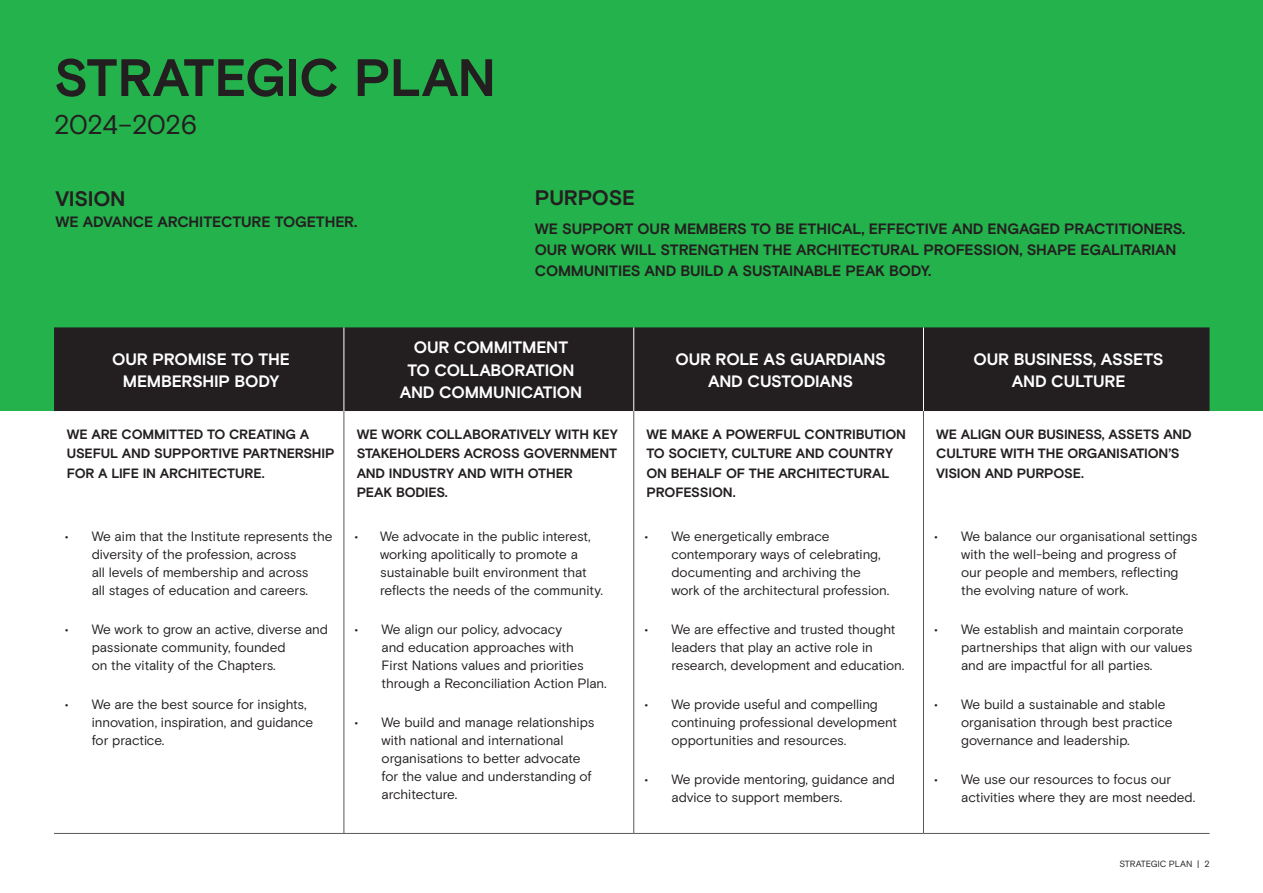
<style>
.page{position:relative;width:1263px;height:893px;background:#fff}
.page>*{position:absolute;margin:0;border:0;box-sizing:border-box;transform-origin:0 0}
.Major_Headings{font:700 52.5px "Basis Grotesque Pro";letter-spacing:-.015em;color:#231f20}
.t1{font:27px "Basis Grotesque Pro";letter-spacing:-.03em;color:#231f20}
.Headings{font:700 21px "Basis Grotesque Pro";letter-spacing:-.015em;color:#231f20}
.Headings-2{font:700 16.5px/22.5px "Basis Grotesque Pro";letter-spacing:-.015em;color:#fff;text-align:center}
.Body{font:700 15px/21px "Basis Grotesque Pro";letter-spacing:-.015em;color:#231f20}
.Headings-3{font:700 15px "Basis Grotesque Pro";letter-spacing:-.015em;color:#231f20}
.t2{font:13.5px/18px "Basis Grotesque Pro";letter-spacing:-.01em;color:#231f20}
.Body-2{font:700 13.5px/19.5px "Basis Grotesque Pro";letter-spacing:-.015em;color:#231f20}
.t3{font:9px "Basis Grotesque Pro";letter-spacing:-.01em;color:#231f20}
</style>
<div class="page">
<div style="left:0;top:0;width:1263px;height:410px;background:#23b24b"></div>
<div style="left:54px;top:327px;width:1155px;height:84px;background:#231f20"></div>
<hr style="left:343px;top:327px;width:1px;height:84px;background:#fff">
<hr style="left:633px;top:327px;width:1px;height:84px;background:#fff">
<hr style="left:923px;top:327px;width:1px;height:84px;background:#fff">
<hr style="left:344px;top:411px;width:1px;height:105px;background:#57585a">
<hr style="left:633px;top:411px;width:1px;height:105px;background:#57585a">
<hr style="left:923px;top:411px;width:1px;height:105px;background:#57585a">
<hr style="left:344px;top:516px;width:1px;height:317px;background:#57585a">
<hr style="left:633px;top:516px;width:1px;height:317px;background:#57585a">
<hr style="left:923px;top:516px;width:1px;height:317px;background:#57585a">
<hr style="left:54px;top:833px;width:290px;height:1px;background:#57585a">
<hr style="left:344px;top:833px;width:290px;height:1px;background:#57585a">
<hr style="left:634px;top:833px;width:289px;height:1px;background:#57585a">
<hr style="left:923px;top:833px;width:286px;height:1px;background:#57585a">
<p class="Major_Headings" style="left:54px;top:47px;width:443px">STRATEGIC PLAN</p>
<p class="t1" style="left:54px;top:109px;width:145px">2024–2026</p>
<p class="Headings" style="left:56px;top:186px;width:72px">VISION</p>
<p class="Headings-3" style="left:56px;top:213px;width:303px">WE ADVANCE ARCHITECTURE TOGETHER.</p>
<p class="Headings" style="left:535px;top:185px;width:102px">PURPOSE</p>
<p class="Body" style="left:535px;top:218px;width:652px">WE SUPPORT OUR MEMBERS TO BE ETHICAL, EFFECTIVE AND ENGAGED PRACTITIONERS.<br>OUR WORK WILL STRENGTHEN THE ARCHITECTURAL PROFESSION, SHAPE EGALITARIAN<br>COMMUNITIES AND BUILD A SUSTAINABLE PEAK BODY.</p>
<p class="Headings-2" style="left:112px;top:347px;width:179px">OUR PROMISE TO THE<br>MEMBERSHIP BODY</p>
<p class="Headings-2" style="left:400px;top:336px;width:184px">OUR COMMITMENT<br>TO COLLABORATION<br>AND COMMUNICATION</p>
<p class="Headings-2" style="left:675px;top:347px;width:212px">OUR ROLE AS GUARDIANS<br>AND CUSTODIANS</p>
<p class="Headings-2" style="left:974px;top:347px;width:192px">OUR BUSINESS, ASSETS<br>AND CULTURE</p>
<p class="Body-2" style="left:67px;top:424px;width:269px">WE ARE COMMITTED TO CREATING A<br>USEFUL AND SUPPORTIVE PARTNERSHIP<br>FOR A LIFE IN ARCHITECTURE.</p>
<p class="Body-2" style="left:357px;top:424px;width:263px">WE WORK COLLABORATIVELY WITH KEY<br>STAKEHOLDERS ACROSS GOVERNMENT<br>AND INDUSTRY AND WITH OTHER<br>PEAK BODIES.</p>
<p class="Body-2" style="left:646px;top:424px;width:261px">WE MAKE A POWERFUL CONTRIBUTION<br>TO SOCIETY, CULTURE AND COUNTRY<br>ON BEHALF OF THE ARCHITECTURAL<br>PROFESSION.</p>
<p class="Body-2" style="left:936px;top:424px;width:257px">WE ALIGN OUR BUSINESS, ASSETS AND<br>CULTURE WITH THE ORGANISATION’S<br>VISION AND PURPOSE.</p>
<p class="t2" style="left:92px;top:527px;width:242px;text-indent:-27px">• We aim that the Institute represents the diversity of the profession, across<br>all levels of membership and across<br>all stages of education and careers.</p>
<p class="t2" style="left:92px;top:620px;width:238px;text-indent:-27px">• We work to grow an active, diverse and passionate community, founded<br>on the vitality of the Chapters.</p>
<p class="t2" style="left:92px;top:695px;width:223px;text-indent:-27px">• We are the best source for insights, innovation, inspiration, and guidance for practice.</p>
<p class="t2" style="left:380px;top:527px;width:224px;text-indent:-26px">• We advocate in the public interest, working apolitically to promote a sustainable built environment that reflects the needs of the community.</p>
<p class="t2" style="left:382px;top:620px;width:227px;text-indent:-27px">• We align our policy, advocacy<br>and education approaches with<br>First Nations values and priorities through a Reconciliation Action Plan.</p>
<p class="t2" style="left:382px;top:713px;width:214px;text-indent:-27px">• We build and manage relationships with national and international organisations to better advocate for the value and understanding of architecture.</p>
<p class="t2" style="left:671px;top:527px;width:219px;text-indent:-27px">• We energetically embrace contemporary ways of celebrating, documenting and archiving the work of the architectural profession.</p>
<p class="t2" style="left:671px;top:620px;width:234px;text-indent:-27px">• We are effective and trusted thought leaders that play an active role in research, development and education.</p>
<p class="t2" style="left:671px;top:695px;width:227px;text-indent:-27px">• We provide useful and compelling continuing professional development opportunities and resources.</p>
<p class="t2" style="left:671px;top:771px;width:225px;text-indent:-27px">• We provide mentoring, guidance and advice to support members.</p>
<p class="t2" style="left:961px;top:527px;width:238px;text-indent:-27px">• We balance our organisational settings with the well-being and progress of our people and members, reflecting the evolving nature of work.</p>
<p class="t2" style="left:961px;top:620px;width:233px;text-indent:-27px">• We establish and maintain corporate partnerships that align with our values and are impactful for all parties.</p>
<p class="t2" style="left:961px;top:695px;width:213px;text-indent:-27px">• We build a sustainable and stable organisation through best practice governance and leadership.</p>
<p class="t2" style="left:961px;top:771px;width:236px;text-indent:-27px">• We use our resources to focus our activities where they are most needed.</p>
<p class="t3" style="left:1119px;top:859px;width:92px">STRATEGIC PLAN | 2</p>
</div>
